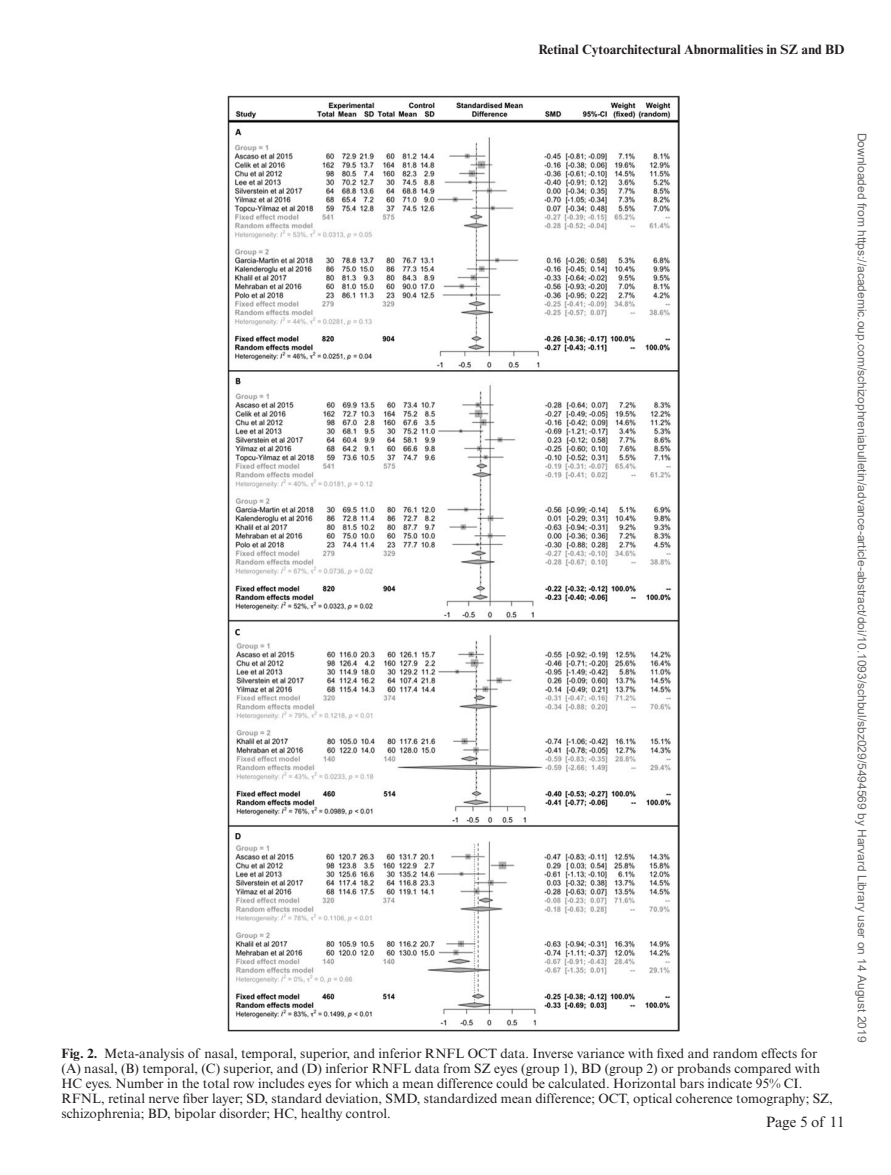
<style>
.page{position:relative;width:891px;height:1175px;background:#fff}
.page>*{position:absolute;margin:0;border:0;box-sizing:border-box;transform-origin:0 0}
.t1{font:15px "Times New Roman MT Std";color:#231f20}
.t2{font:13.5px/15px "Times New Roman MT Std";color:#231f20}
.t3{font:700 13.5px "Times New Roman MT Std";color:#231f20}
.t4{font:12px "Arial";color:#666}
.s1{font-weight:700}
</style>
<div class="page">
<img style="left:227px;top:95px;width:452px;height:936px">
<p class="t3" style="left:538px;top:41px;width:308px">Retinal Cytoarchitectural Abnormalities in SZ and BD</p>
<p class="t2" style="left:62px;top:1045px;width:773px"><span class="s1">Fig. 2.</span> Meta-analysis of nasal, temporal, superior, and inferior RNFL OCT data. Inverse variance with fixed and random effects for (A) nasal, (B) temporal, (C) superior, and (D) inferior RNFL data from SZ eyes (group 1), BD (group 2) or probands compared with HC eyes. Number in the total row includes eyes for which a mean difference could be calculated. Horizontal bars indicate 95% CI.<br>RFNL, retinal nerve fiber layer; SD, standard deviation, SMD, standardized mean difference; OCT, optical coherence tomography; SZ, schizophrenia; BD, bipolar disorder; HC, healthy control.</p>
<p class="t1" style="left:766px;top:1113px;width:80px">Page 5 of 11</p>
<p class="t4" style="left:866px;top:133px;width:911px;rotate:90deg">Downloaded from https://academic.oup.com/schizophreniabulletin/advance-article-abstract/doi/10.1093/schbul/sbz029/5494569 by Harvard Library user on 14 August 2019</p>
</div>
